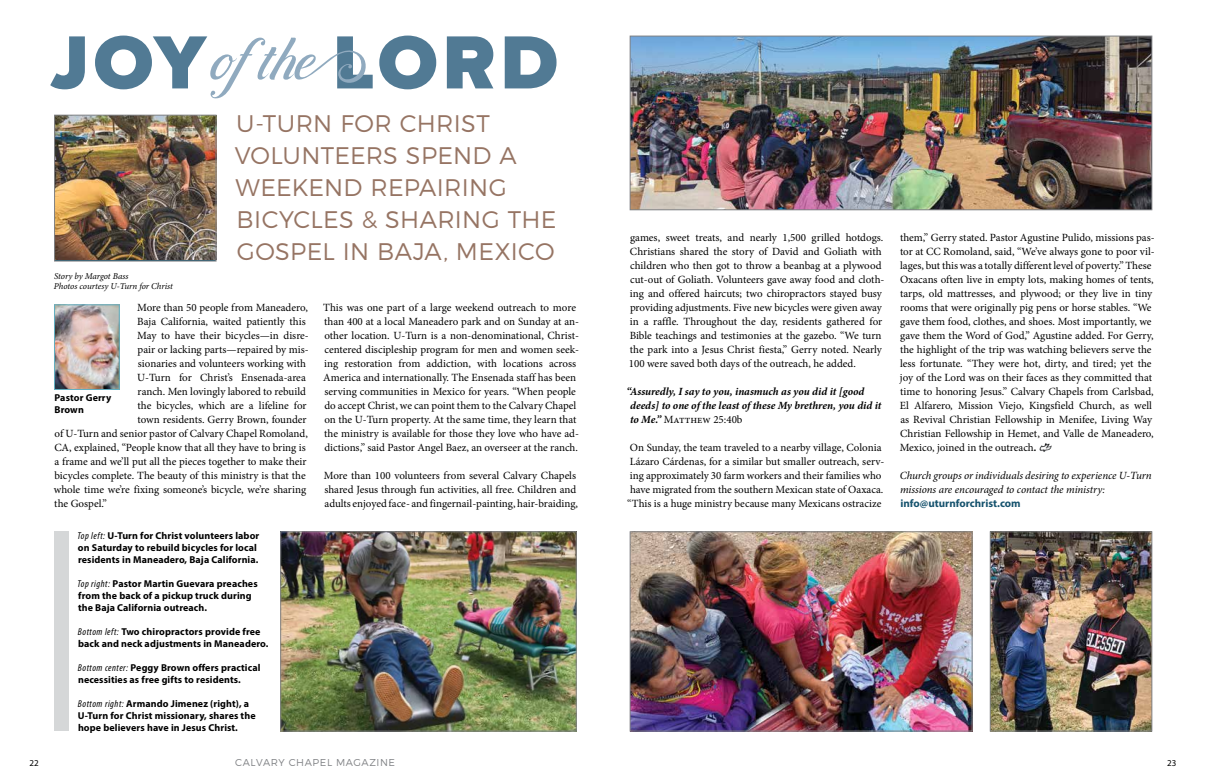
<style>
.page{position:relative;width:1206px;height:783px;background:#fff}
.page>*{position:absolute;margin:0;border:0;box-sizing:border-box;transform-origin:0 0}
.t1{font:900 78px "Proxima Nova";letter-spacing:.06em;color:#517a94}
.t2{font:60px "Controwell Script";color:#90aabf}
.t3{font:300 24px/32px "Montserrat";letter-spacing:.01em;color:#967463}
.t4{font:11px/14px "Minion Pro";letter-spacing:-.005em;color:#000}
.t5{font:italic 700 11px/14px "Minion Pro";letter-spacing:-.005em;color:#000}
.t6{font:italic 11px/14px "Minion Pro";letter-spacing:-.01em;color:#000}
.t7{font:700 11px "Myriad Pro";color:#16536e}
.t8{font:700 10px/12px "Myriad Pro";letter-spacing:.01em;color:#000}
.t9{font:300 10px "Montserrat";letter-spacing:.06em;color:#808285}
.t10{font:italic 9px/10px "Minion Pro";letter-spacing:-.01em;color:#000}
.t11{font:9px "Myriad Pro";color:#000}
.s1{font-weight:400;font-style:italic;font-stretch:condensed}
.s2{font-weight:400;font-style:normal}
.s3{font-weight:700;font-style:italic}
</style>
<div class="page">
<div style="left:54px;top:532px;width:15px;height:199px;background:#d5d7d8"></div>
<img style="left:282px;top:534px;width:292px;height:195px">
<div style="left:280px;top:532px;width:296px;height:199px;border:1px solid #808285"></div>
<img style="left:632px;top:38px;width:518px;height:170px">
<div style="left:630px;top:36px;width:522px;height:174px;border:1px solid #808285"></div>
<svg style="left:1039px;top:443px;width:13px;height:9px"></svg>
<img style="left:632px;top:534px;width:338px;height:195px">
<div style="left:630px;top:532px;width:342px;height:199px;border:1px solid #808285"></div>
<img style="left:992px;top:534px;width:158px;height:195px">
<div style="left:990px;top:532px;width:162px;height:199px;border:1px solid #808285"></div>
<img style="left:56px;top:307px;width:62px;height:81px">
<div style="left:54px;top:305px;width:66px;height:85px;border:1px solid #62afc1"></div>
<img style="left:56px;top:117px;width:158px;height:142px">
<div style="left:54px;top:115px;width:162px;height:146px;border:1px solid #808285"></div>
<h1 class="t1" style="left:50px;top:27px;width:157px">JOY</h1>
<h1 class="t1" style="left:333px;top:27px;width:226px">LORD</h1>
<h3 class="t3" style="left:235px;top:107px;width:323px">U-TURN FOR CHRIST<br>VOLUNTEERS SPEND A<br>WEEKEND REPAIRING<br>BICYCLES &amp; SHARING THE<br>GOSPEL IN BAJA, MEXICO</h3>
<h2 class="t2" style="left:211px;top:24px;width:156px">ofthe</h2>
<p class="t10" style="left:54px;top:271px;width:121px">Story by Margot Bass<br>Photos courtesy U-Turn for Christ</p>
<p class="t4" style="left:137px;top:301px;width:172px">More than 50 people from Maneadero,</p>
<p class="t4" style="left:137px;top:315px;width:170px">Baja California, waited patiently this</p>
<p class="t4" style="left:137px;top:329px;width:173px">May to have their bicycles—in disre-</p>
<p class="t4" style="left:138px;top:343px;width:173px">pair or lacking parts—repaired by mis-</p>
<p class="t4" style="left:138px;top:357px;width:170px">sionaries and volunteers working with</p>
<p class="t4" style="left:137px;top:371px;width:170px">U-Turn for Christ’s Ensenada-area</p>
<p class="t4" style="left:138px;top:385px;width:170px">ranch. Men lovingly labored to rebuild</p>
<p class="t4" style="left:138px;top:399px;width:171px">the bicycles, which are a lifeline for</p>
<p class="t4" style="left:138px;top:413px;width:171px">town residents. Gerry Brown, founder</p>
<p class="t4" style="left:55px;top:427px;width:255px">of U-Turn and senior pastor of Calvary Chapel Romoland,</p>
<p class="t4" style="left:54px;top:441px;width:253px">CA, explained, “People know that all they have to bring is</p>
<p class="t4" style="left:55px;top:455px;width:254px">a frame and we’ll put all the pieces together to make their</p>
<p class="t4" style="left:54px;top:469px;width:253px">bicycles complete. The beauty of this ministry is that the</p>
<p class="t4" style="left:54px;top:483px;width:254px">whole time we’re fixing someone’s bicycle, we’re sharing</p>
<p class="t4" style="left:54px;top:497px;width:54px">the Gospel.”</p>
<p class="t8" style="left:77px;top:529px;width:184px"><span class="s1">Top left:</span> U-Turn for Christ volunteers labor on Saturday to rebuild bicycles for local residents in Maneadero, Baja California.</p>
<p class="t8" style="left:77px;top:577px;width:182px"><span class="s1">Top right:</span> Pastor Martin Guevara preaches from the back of a pickup truck during the Baja California outreach.</p>
<p class="t8" style="left:78px;top:625px;width:192px"><span class="s1">Bottom left:</span> Two chiropractors provide free back and neck adjustments in Maneadero.</p>
<p class="t8" style="left:78px;top:661px;width:184px"><span class="s1">Bottom center:</span> Peggy Brown offers practical necessities as free gifts to residents.</p>
<p class="t8" style="left:78px;top:697px;width:179px"><span class="s1">Bottom right:</span> Armando Jimenez (right), a<br>U-Turn for Christ missionary, shares the hope believers have in Jesus Christ.</p>
<p class="t8" style="left:55px;top:391px;width:58px">Pastor Gerry<br>Brown</p>
<p class="t4" style="left:323px;top:301px;width:257px">This was one part of a large weekend outreach to more than 400 at a local Maneadero park and on Sunday at an&shy;other location. U-Turn is a non-denominational, Christ&shy;centered discipleship program for men and women seek&shy;ing restoration from addiction, with locations across America and internationally. The Ensenada staff has been serving communities in Mexico for years. “When people do accept Christ, we can point them to the Calvary Chapel on the U-Turn property. At the same time, they learn that the ministry is available for those they love who have ad&shy;dictions,” said Pastor Angel Baez, an overseer at the ranch.</p>
<p class="t4" style="left:324px;top:469px;width:256px">More than 100 volunteers from several Calvary Chapels shared Jesus through fun activities, all free. Children and adults enjoyed face- and fingernail-painting, hair-braiding,</p>
<p class="t4" style="left:629px;top:231px;width:257px">games, sweet treats, and nearly 1,500 grilled hotdogs.<br>Christians shared the story of David and Goliath with children who then got to throw a beanbag at a plywood cut-out of Goliath. Volunteers gave away food and cloth&shy;ing and offered haircuts; two chiropractors stayed busy providing adjustments. Five new bicycles were given away in a raffle. Throughout the day, residents gathered for Bible teachings and testimonies at the gazebo. “We turn the park into a Jesus Christ fiesta,” Gerry noted. Nearly 100 were saved both days of the outreach, he added.</p>
<p class="t5" style="left:630px;top:385px;width:253px;text-indent:-3px">“Assuredly, I say to you, inasmuch as you did it [good deeds] to one of the least of these My brethren, you did it to Me.” <span class="s2">Matthew 25:40b</span></p>
<p class="t4" style="left:627px;top:441px;width:259px">On Sunday, the team traveled to a nearby village, Colonia Lázaro Cárdenas, for a similar but smaller outreach, serv&shy;ing approximately 30 farm workers and their families who have migrated from the southern Mexican state of Oaxaca. “This is a huge ministry because many Mexicans ostracize</p>
<p class="t4" style="left:900px;top:231px;width:256px">them,” Gerry stated. Pastor Agustine Pulido, missions pas&shy;tor at CC Romoland, said, “We’ve always gone to poor vil&shy;lages, but this was a totally different level of poverty.” These Oxacans often live in empty lots, making homes of tents, tarps, old mattresses, and plywood; or they live in tiny rooms that were originally pig pens or horse stables. “We gave them food, clothes, and shoes. Most importantly, we gave them the Word of God,” Agustine added. For Gerry, the highlight of the trip was watching believers serve the less fortunate. “They were hot, dirty, and tired; yet the joy of the Lord was on their faces as they committed that time to honoring Jesus.” Calvary Chapels from Carlsbad, El Alfarero, Mission Viejo, Kingsfield Church, as well as Revival Christian Fellowship in Menifee, Living Way Christian Fellowship in Hemet, and Valle de Maneadero, Mexico, joined in the outreach<span class="s3">.</span></p>
<p class="t6" style="left:900px;top:469px;width:253px">Church groups or individuals desiring to experience U-Turn missions are encouraged to contact the ministry:</p>
<p class="t7" style="left:900px;top:496px;width:122px">info@uturnforchrist.com</p>
<p class="t11" style="left:30px;top:757px;width:11px">22</p>
<p class="t9" style="left:235px;top:756px;width:161px">CALVARY CHAPEL MAGAZINE</p>
<p class="t11" style="left:1167px;top:757px;width:11px">23</p>
</div>
